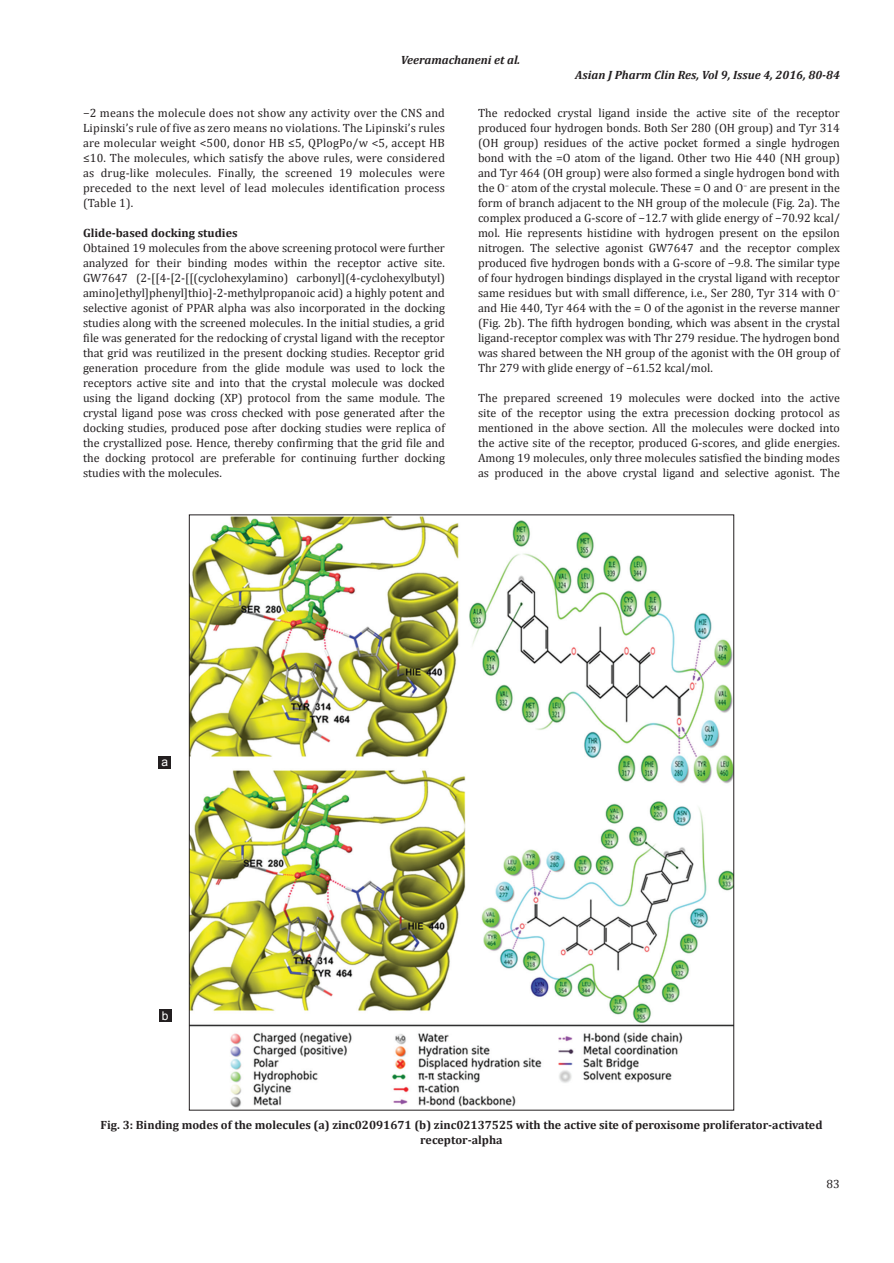
<style>
.page{position:relative;width:894px;height:1263px;background:#fff}
.page>*{position:absolute;margin:0;border:0;box-sizing:border-box;transform-origin:0 0}
.TX{font:12px/15px "Cambria";color:#231f20;text-align:justify}
.FGC{font:700 12px/15px "Cambria";color:#231f20;text-align:center}
.t1{font:italic 700 12px "Cambria";color:#231f20}
.LABEL{font:12px "Arial";color:#fff}
</style>
<div class="page">
<img style="left:191px;top:516px;width:540px;height:592px">
<div style="left:159px;top:1009px;width:12px;height:13px;background:#231f20"></div>
<div style="left:158px;top:756px;width:13px;height:12px;background:#231f20"></div>
<p class="t1" style="left:400px;top:51px;width:121px">Veeramachaneni et al.</p>
<p class="t1" style="left:575px;top:66px;width:266px">Asian J Pharm Clin Res, Vol 9, Issue 4, 2016, 80-84</p>
<p class="TX" style="left:83px;top:106px;width:363px">−2 means the molecule does not show any activity over the CNS and Lipinski’s rule of five as zero means no violations. The Lipinski’s rules are molecular weight &lt;500, donor HB ≤5, QPlogPo/w &lt;5, accept HB ≤10. The molecules, which satisfy the above rules, were considered as drug-like molecules. Finally, the screened 19 molecules were preceded to the next level of lead molecules identification process (Table 1).</p>
<h2 class="FGC" style="left:83px;top:225px;width:156px">Glide-based docking studies</h2>
<p class="TX" style="left:83px;top:240px;width:363px">Obtained 19 molecules from the above screening protocol were further analyzed for their binding modes within the receptor active site.<br>GW7647 (2-[[4-[2-[[(cyclohexylamino) carbonyl](4-cyclohexylbutyl) amino]ethyl]phenyl]thio]-2-methylpropanoic acid) a highly potent and selective agonist of PPAR alpha was also incorporated in the docking studies along with the screened molecules. In the initial studies, a grid file was generated for the redocking of crystal ligand with the receptor that grid was reutilized in the present docking studies. Receptor grid generation procedure from the glide module was used to lock the receptors active site and into that the crystal molecule was docked using the ligand docking (XP) protocol from the same module. The crystal ligand pose was cross checked with pose generated after the docking studies, produced pose after docking studies were replica of the crystallized pose. Hence, thereby confirming that the grid file and the docking protocol are preferable for continuing further docking studies with the molecules.</p>
<p class="TX" style="left:478px;top:106px;width:363px">The redocked crystal ligand inside the active site of the receptor produced four hydrogen bonds. Both Ser 280 (OH group) and Tyr 314 (OH group) residues of the active pocket formed a single hydrogen bond with the =O atom of the ligand. Other two Hie 440 (NH group) and Tyr 464 (OH group) were also formed a single hydrogen bond with the O<sup>−</sup> atom of the crystal molecule. These = O and O<sup>−</sup> are present in the form of branch adjacent to the NH group of the molecule (Fig. 2a). The complex produced a G-score of −12.7 with glide energy of −70.92 kcal/ mol. Hie represents histidine with hydrogen present on the epsilon nitrogen. The selective agonist GW7647 and the receptor complex produced five hydrogen bonds with a G-score of −9.8. The similar type of four hydrogen bindings displayed in the crystal ligand with receptor same residues but with small difference, i.e., Ser 280, Tyr 314 with O<sup>− </sup>and Hie 440, Tyr 464 with the = O of the agonist in the reverse manner (Fig. 2b). The fifth hydrogen bonding, which was absent in the crystal ligand-receptor complex was with Thr 279 residue. The hydrogen bond was shared between the NH group of the agonist with the OH group of Thr 279 with glide energy of −61.52 kcal/mol.</p>
<p class="TX" style="left:478px;top:390px;width:363px">The prepared screened 19 molecules were docked into the active site of the receptor using the extra precession docking protocol as mentioned in the above section. All the molecules were docked into the active site of the receptor, produced G-scores, and glide energies.<br>Among 19 molecules, only three molecules satisfied the binding modes as produced in the above crystal ligand and selective agonist. The</p>
<p class="LABEL" style="left:161px;top:753px;width:8px">a</p>
<p class="LABEL" style="left:162px;top:1007px;width:8px">b</p>
<p class="FGC" style="left:100px;top:1116px;width:723px">Fig. 3: Binding modes of the molecules (a) zinc02091671 (b) zinc02137525 with the active site of peroxisome proliferator-activated receptor-alpha</p>
<p class="TX" style="left:826px;top:1176px;width:15px">83</p>
</div>
